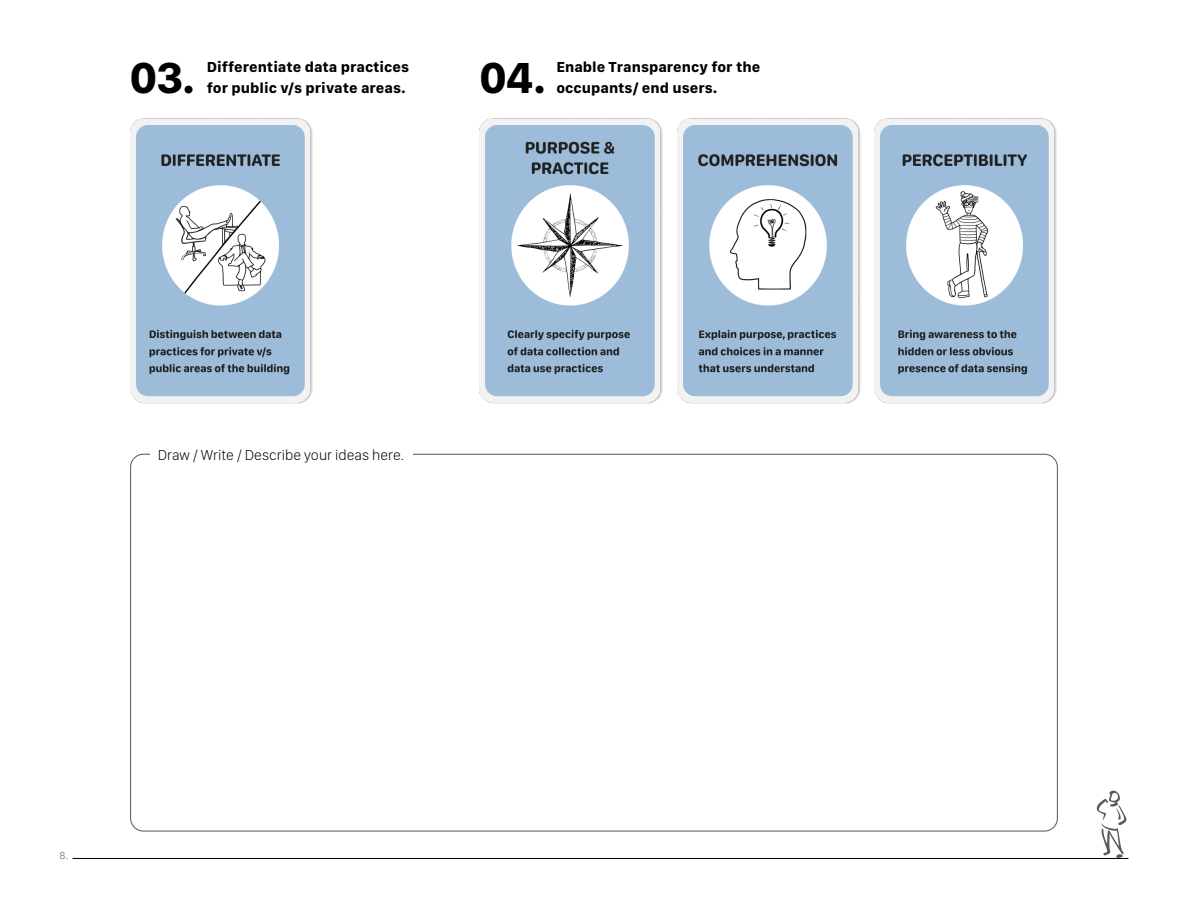
<style>
.page{position:relative;width:1188px;height:918px;background:#fff}
.page>*{position:absolute;margin:0;border:0;box-sizing:border-box;transform-origin:0 0}
.t1{font:700 45px "SF Compact Display";color:#000}
.t2{font:700 15px/21px "SF Compact Text";color:#000}
.t3{font:100 15px "SF Compact Display";color:#000}
.t4{font:100 10.5px "SF Compact Text";color:#575555}
</style>
<div class="page">
<hr style="left:73px;top:858px;width:1055px;height:1px;background:#000">
<img style="left:130px;top:118px;width:183px;height:286px">
<img style="left:678px;top:118px;width:183px;height:286px">
<img style="left:480px;top:118px;width:183px;height:286px">
<img style="left:874px;top:118px;width:183px;height:286px">
<svg style="left:1096px;top:790px;width:31px;height:68px"></svg>
<p class="t2" style="left:207px;top:56px;width:204px">Differentiate data practices for public v/s private areas.</p>
<h1 class="t1" style="left:130px;top:51px;width:66px">03.</h1>
<h1 class="t1" style="left:480px;top:51px;width:68px">04.</h1>
<p class="t2" style="left:556px;top:56px;width:205px">Enable Transparency for the occupants/ end users.</p>
<p class="t3" style="left:158px;top:446px;width:248px">Draw / Write / Describe your ideas here.</p>
<p class="t4" style="left:60px;top:849px;width:10px">8.</p>
</div>
